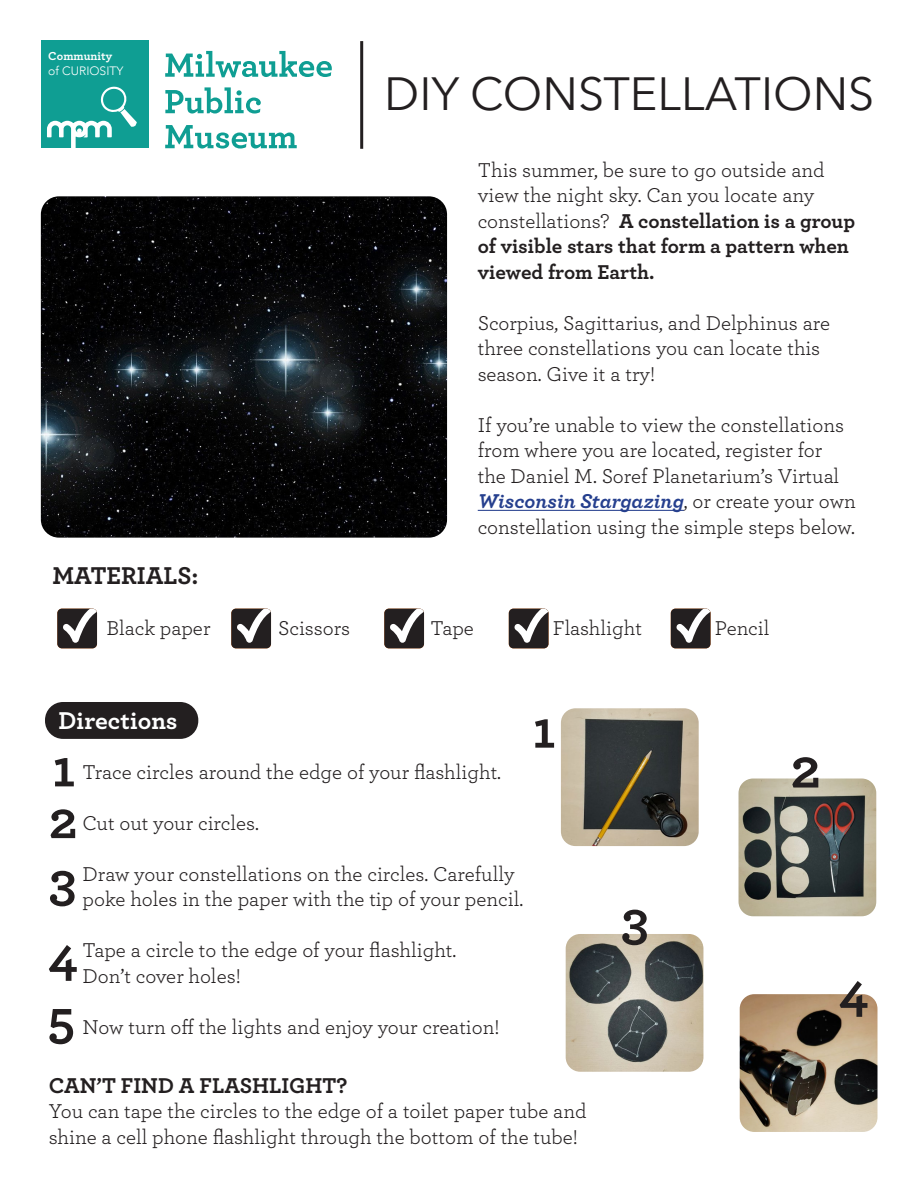
<style>
.page{position:relative;width:918px;height:1188px;background:#fff}
.page>*{position:absolute;margin:0;border:0;box-sizing:border-box;transform-origin:0 0}
.Paragraph_Style_1{font:700 57px "Archer";color:#231f20}
.Paragraph_Style_1-2{font:700 54px "Archer";color:#231f20}
.t1{font:46.5px "Avenir Next";color:#231f20}
.t2{font:700 25.5px "Archer";color:#fff}
.t3{font:700 25.5px "Archer";color:#231f20}
.Paragraph_Style_1-3{font:700 22.5px "Archer";color:#231f20}
.Paragraph_Style_1-4{font:21px/25.5px "Archer";color:#231f20}
.t4{font:300 12.15px "Avenir";color:#fff}
.t5{font:700 12.15px "Archer";color:#fff}
.s1{font-weight:700}
.s2{font-weight:700;font-style:italic;color:#253f8e}
</style>
<div class="page">
<div style="left:41px;top:40px;width:108px;height:108px;background:#0f9e93"></div>
<svg style="left:47px;top:86px;width:90px;height:62px"></svg>
<svg style="left:165px;top:51px;width:167px;height:26px"></svg>
<svg style="left:165px;top:87px;width:96px;height:27px"></svg>
<svg style="left:165px;top:125px;width:132px;height:24px"></svg>
<hr style="left:360px;top:41px;width:3px;height:108px;background:#231f20">
<div style="left:45px;top:702px;width:153px;height:37px;background:#231f20;border-radius:18px"></div>
<hr style="left:478px;top:510px;width:206px;height:1px;background:#253f8e">
<img style="left:41px;top:196px;width:406px;height:342px">
<img style="left:561px;top:708px;width:138px;height:138px">
<img style="left:566px;top:934px;width:137px;height:138px">
<img style="left:739px;top:779px;width:137px;height:137px">
<img style="left:740px;top:994px;width:138px;height:138px">
<div style="left:57px;top:609px;width:40px;height:39px;background:#231f20;border-radius:5px"></div>
<svg style="left:63px;top:609px;width:34px;height:34px"></svg>
<div style="left:231px;top:609px;width:40px;height:39px;background:#231f20;border-radius:5px"></div>
<svg style="left:237px;top:609px;width:34px;height:34px"></svg>
<div style="left:384px;top:609px;width:40px;height:39px;background:#231f20;border-radius:5px"></div>
<svg style="left:390px;top:609px;width:34px;height:34px"></svg>
<div style="left:509px;top:609px;width:40px;height:39px;background:#231f20;border-radius:5px"></div>
<svg style="left:514px;top:609px;width:35px;height:34px"></svg>
<div style="left:671px;top:609px;width:40px;height:39px;background:#231f20;border-radius:5px"></div>
<svg style="left:676px;top:609px;width:35px;height:34px"></svg>
<p class="t5" style="left:48px;top:47px;width:65px">Community</p>
<p class="t4" style="left:48px;top:63px;width:77px">of CURIOSITY</p>
<p class="t1" style="left:384px;top:55px;width:492px">DIY CONSTELLATIONS</p>
<p class="Paragraph_Style_1-4" style="left:478px;top:156px;width:379px">This summer, be sure to go outside and view the night sky. Can you locate any constellations? <span class="s1">A constellation is a group of visible stars that form a pattern when viewed from Earth.</span></p>
<p class="Paragraph_Style_1-4" style="left:478px;top:309px;width:354px">Scorpius, Sagittarius, and Delphinus are three constellations you can locate this season. Give it a try!</p>
<p class="Paragraph_Style_1-4" style="left:478px;top:411px;width:380px">If you’re unable to view the constellations from where you are located, register for<br>the Daniel M. Soref Planetarium’s Virtual <span class="s2">Wisconsin Stargazing</span>, or create your own constellation using the simple steps below.</p>
<p class="t3" style="left:52px;top:556px;width:148px">MATERIALS:</p>
<p class="Paragraph_Style_1-4" style="left:106px;top:615px;width:105px">Black paper</p>
<p class="Paragraph_Style_1-4" style="left:278px;top:615px;width:73px">Scissors</p>
<p class="Paragraph_Style_1-4" style="left:430px;top:615px;width:45px">Tape</p>
<p class="Paragraph_Style_1-4" style="left:553px;top:615px;width:91px">Flashlight</p>
<p class="Paragraph_Style_1-4" style="left:715px;top:615px;width:56px">Pencil</p>
<p class="t2" style="left:58px;top:700px;width:120px">Directions</p>
<p class="Paragraph_Style_1-4" style="left:82px;top:758px;width:420px">Trace circles around the edge of your flashlight.</p>
<p class="Paragraph_Style_1-4" style="left:82px;top:809px;width:178px">Cut out your circles.</p>
<p class="Paragraph_Style_1-4" style="left:82px;top:860px;width:442px">Draw your constellations on the circles. Carefully poke holes in the paper with the tip of your pencil.</p>
<p class="Paragraph_Style_1-4" style="left:82px;top:936px;width:375px">Tape a circle to the edge of your flashlight.</p>
<p class="Paragraph_Style_1-4" style="left:82px;top:962px;width:160px">Don’t cover holes!</p>
<p class="Paragraph_Style_1-4" style="left:82px;top:1013px;width:419px">Now turn off the lights and enjoy your creation!</p>
<p class="Paragraph_Style_1-2" style="left:52px;top:726px;width:25px">1</p>
<p class="Paragraph_Style_1-2" style="left:49px;top:778px;width:30px">2</p>
<p class="Paragraph_Style_1-2" style="left:49px;top:839px;width:29px">3</p>
<p class="Paragraph_Style_1-2" style="left:47px;top:914px;width:32px">4</p>
<p class="Paragraph_Style_1-2" style="left:47px;top:977px;width:29px">5</p>
<p class="Paragraph_Style_1-2" style="left:532px;top:687px;width:25px">1</p>
<p class="Paragraph_Style_1-3" style="left:49px;top:1067px;width:300px">CAN’T FIND A FLASHLIGHT?</p>
<p class="Paragraph_Style_1-4" style="left:49px;top:1097px;width:539px">You can tape the circles to the edge of a toilet paper tube and shine a cell phone flashlight through the bottom of the tube!</p>
<p class="Paragraph_Style_1-2" style="left:621px;top:878px;width:29px">3</p>
<p class="Paragraph_Style_1" style="left:791px;top:724px;width:32px">2</p>
<p class="Paragraph_Style_1-2" style="left:838px;top:950px;width:32px">4</p>
</div>
